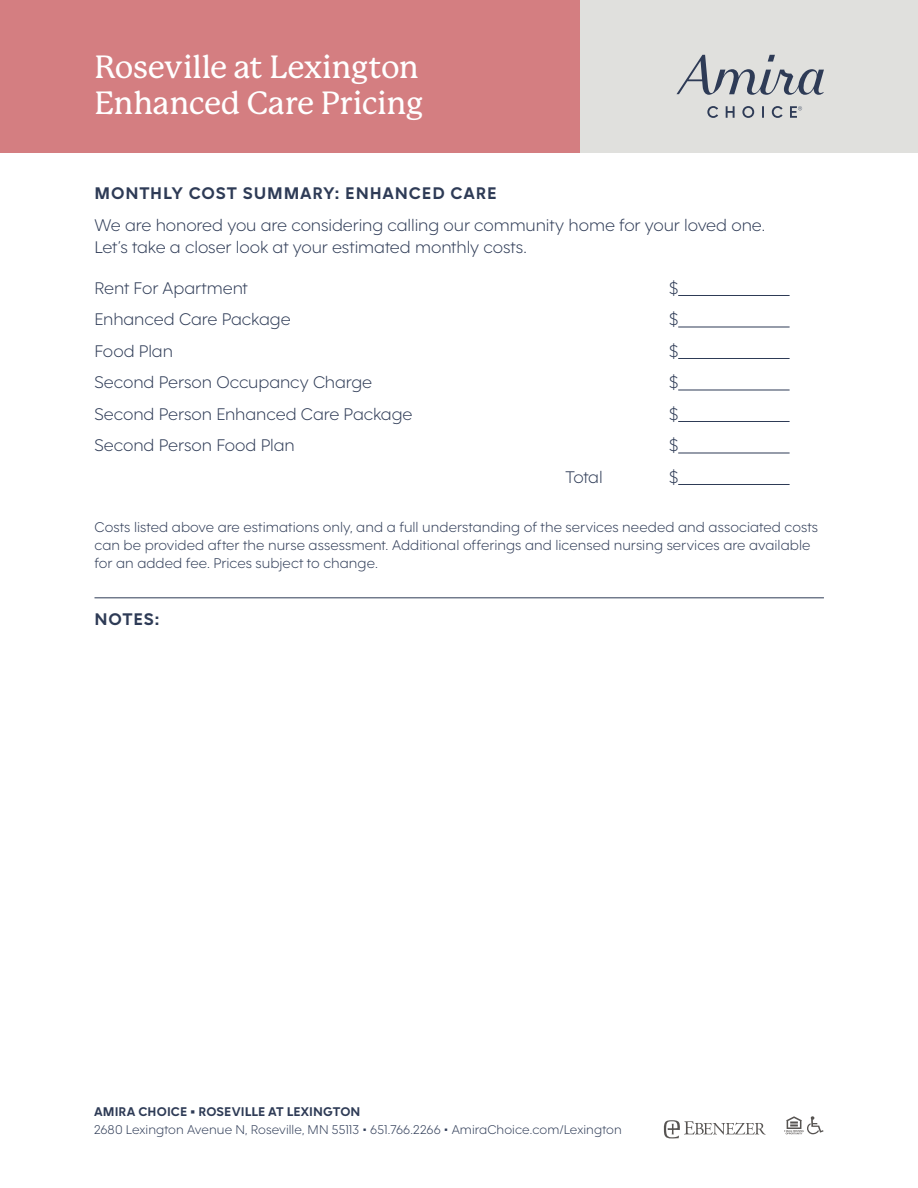
<style>
.page{position:relative;width:918px;height:1188px;background:#fff}
.page>*{position:absolute;margin:0;border:0;box-sizing:border-box;transform-origin:0 0}
.t1{font:500 31.5px/36px "P Mackinac Pro";letter-spacing:-.01em;color:#fff}
.t2{font:300 18px/22.5px "F37 Moon";letter-spacing:-.005em;color:#2e3b56}
.t3{font:700 18px "F37 Moon";letter-spacing:.05em;color:#2e3b56}
.t4{font:300 15px/18px "F37 Moon";color:#2e3b56}
.t5{font:300 13.5px "F37 Moon";letter-spacing:.005em;color:#2e3b56}
.t6{font:700 13.5px "F37 Moon";letter-spacing:.01em;color:#2e3b56}
</style>
<div class="page">
<div style="left:0;top:0;width:580px;height:153px;background:#d47e81"></div>
<div style="left:580px;top:0;width:338px;height:153px;background:#e0e0dd"></div>
<hr style="left:678px;top:295px;width:112px;height:1px;background:#2e3b56">
<hr style="left:678px;top:327px;width:112px;height:1px;background:#2e3b56">
<hr style="left:678px;top:358px;width:112px;height:1px;background:#2e3b56">
<hr style="left:678px;top:390px;width:112px;height:1px;background:#2e3b56">
<hr style="left:678px;top:421px;width:112px;height:1px;background:#2e3b56">
<hr style="left:678px;top:453px;width:112px;height:1px;background:#2e3b56">
<hr style="left:678px;top:484px;width:112px;height:1px;background:#2e3b56">
<hr style="left:94px;top:597px;width:730px;height:1px;background:#2e3b56">
<svg style="left:784px;top:1116px;width:40px;height:18px"></svg>
<svg style="left:664px;top:1120px;width:102px;height:19px"></svg>
<svg style="left:677px;top:55px;width:147px;height:63px"></svg>
<h1 class="t1" style="left:94px;top:49px;width:330px">Roseville at Lexington<br>Enhanced Care Pricing</h1>
<p class="t3" style="left:94px;top:182px;width:404px">MONTHLY COST SUMMARY: ENHANCED CARE</p>
<p class="t2" style="left:94px;top:213px;width:672px">We are honored you are considering calling our community home for your loved one.<br>Let’s take a closer look at your estimated monthly costs.</p>
<p class="t2" style="left:94px;top:276px;width:155px">Rent For Apartment</p>
<p class="t2" style="left:669px;top:276px;width:11px">$</p>
<p class="t2" style="left:94px;top:308px;width:198px">Enhanced Care Package</p>
<p class="t2" style="left:669px;top:308px;width:11px">$</p>
<p class="t2" style="left:94px;top:339px;width:80px">Food Plan</p>
<p class="t2" style="left:669px;top:339px;width:11px">$</p>
<p class="t2" style="left:94px;top:371px;width:279px">Second Person Occupancy Charge</p>
<p class="t2" style="left:669px;top:371px;width:11px">$</p>
<p class="t2" style="left:94px;top:402px;width:320px">Second Person Enhanced Care Package</p>
<p class="t2" style="left:669px;top:402px;width:11px">$</p>
<p class="t2" style="left:94px;top:434px;width:202px">Second Person Food Plan</p>
<p class="t2" style="left:669px;top:434px;width:11px">$</p>
<p class="t2" style="left:566px;top:465px;width:39px">Total</p>
<p class="t2" style="left:669px;top:465px;width:11px">$</p>
<p class="t4" style="left:94px;top:518px;width:725px">Costs listed above are estimations only, and a full understanding of the services needed and associated costs can be provided after the nurse assessment. Additional offerings and licensed nursing services are available for an added fee. Prices subject to change.</p>
<p class="t3" style="left:94px;top:608px;width:67px">NOTES:</p>
<p class="t6" style="left:94px;top:1104px;width:268px">AMIRA CHOICE • ROSEVILLE AT LEXINGTON</p>
<p class="t5" style="left:94px;top:1122px;width:529px">2680 Lexington Avenue N, Roseville, MN 55113 • 651.766.2266 • AmiraChoice.com/Lexington</p>
</div>
